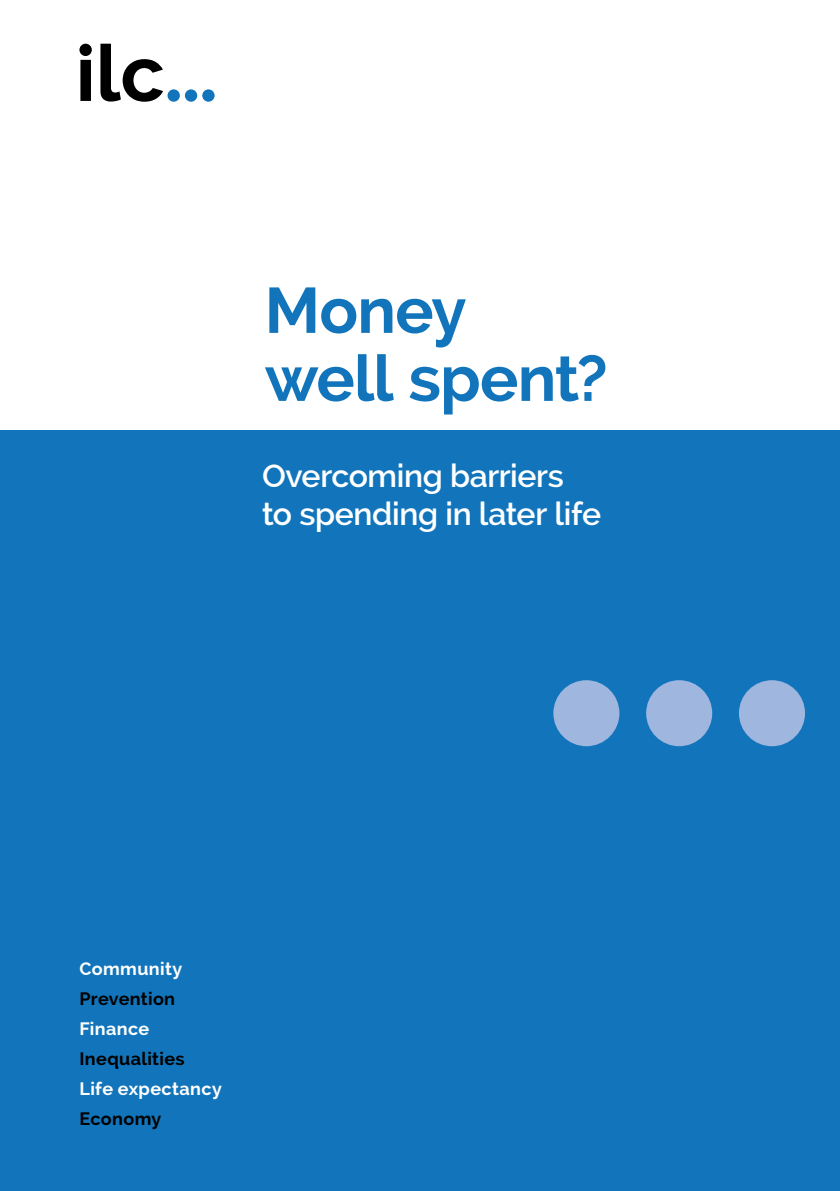
<style>
.page{position:relative;width:840px;height:1191px;background:#fff}
.page>*{position:absolute;margin:0;border:0;box-sizing:border-box;transform-origin:0 0}
.t1{font:700 64px/68px "Raleway";letter-spacing:-.01em;color:#1275bb}
.t2{font:600 32px/38px "Raleway";letter-spacing:-.015em;color:#fff}
.t3{font:700 18px "Raleway";letter-spacing:.02em;color:#fff}
.t4{font:700 18px "Raleway";letter-spacing:.015em;color:#000}
</style>
<div class="page">
<div style="left:0;top:431px;width:839px;height:760px;background:#1275bb"></div>
<div style="left:553px;top:680px;width:66px;height:66px;background:#9fb6df;border-radius:50%"></div>
<div style="left:645px;top:680px;width:66px;height:66px;background:#9fb6df;border-radius:50%"></div>
<div style="left:738px;top:680px;width:66px;height:66px;background:#9fb6df;border-radius:50%"></div>
<div style="left:167px;top:89px;width:13px;height:13px;background:#1275bb;border-radius:50%"></div>
<div style="left:185px;top:89px;width:12px;height:13px;background:#1275bb;border-radius:50%"></div>
<div style="left:202px;top:89px;width:12px;height:13px;background:#1275bb;border-radius:50%"></div>
<svg style="left:80px;top:44px;width:83px;height:58px"></svg>
<p class="t1" style="left:264px;top:277px;width:344px">Money well spent?</p>
<p class="t2" style="left:262px;top:456px;width:340px">Overcoming barriers to spending in later life</p>
<p class="t3" style="left:79px;top:958px;width:104px">Community</p>
<p class="t4" style="left:79px;top:988px;width:97px">Prevention</p>
<p class="t3" style="left:79px;top:1018px;width:71px">Finance</p>
<p class="t4" style="left:79px;top:1048px;width:107px">Inequalities</p>
<p class="t3" style="left:79px;top:1078px;width:144px">Life expectancy</p>
<p class="t4" style="left:79px;top:1108px;width:83px">Economy</p>
</div>
